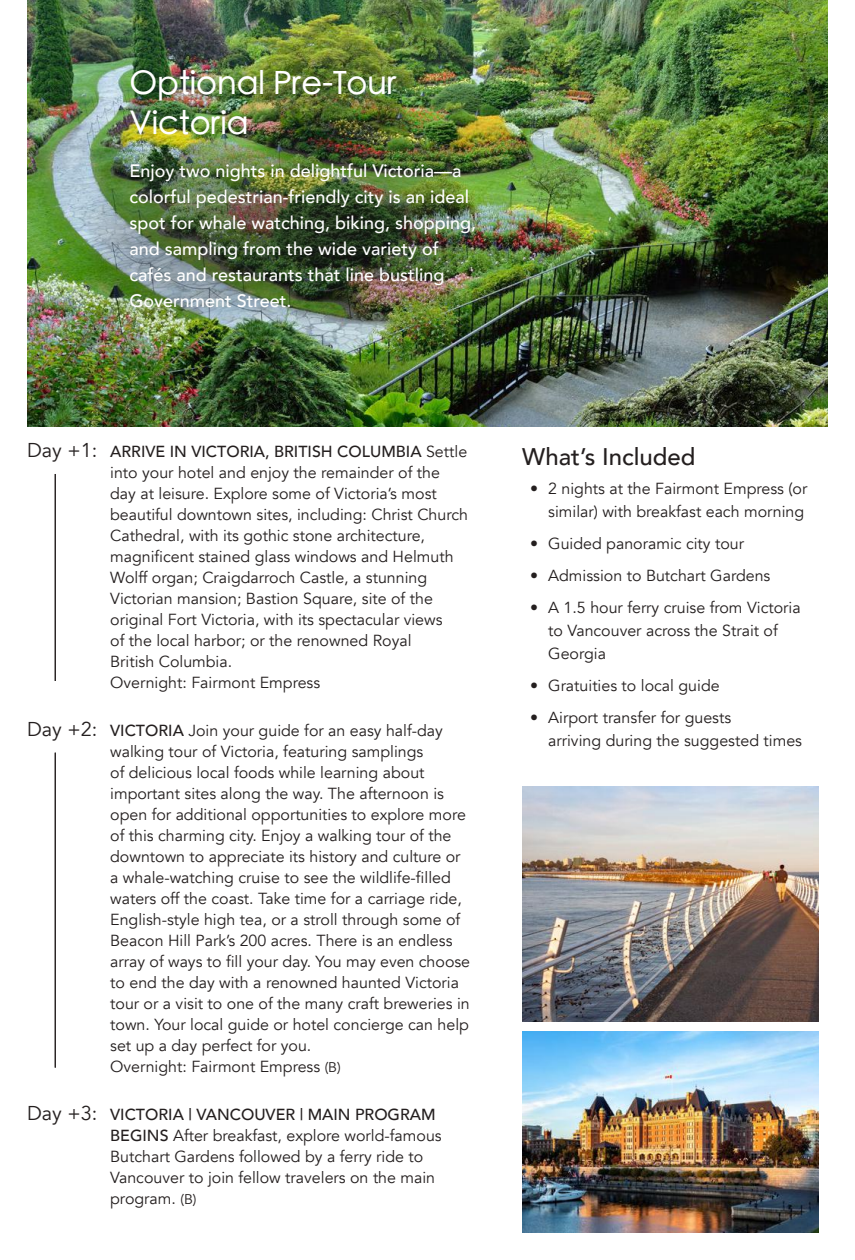
<style>
.page{position:relative;width:855px;height:1260px;background:#fff}
.page>*{position:absolute;margin:0;border:0;box-sizing:border-box;transform-origin:0 0}
.t1{font:500 32px/40px "ST Heiti TC";color:#fff}
.t2{font:500 24px "Avenir";color:#241f1f}
.t3{font:500 18px/26px "Avenir";color:#fff}
.t4{font:16px/21px "Avenir";color:#241f1f}
.s1{font-size:20px}
.s2{font-weight:500}
.s3{font-size:14px}
</style>
<div class="page">
<img style="left:27px;top:0;width:801px;height:427px">
<img style="left:522px;top:1032px;width:297px;height:201px">
<hr style="left:55px;top:474px;width:1px;height:207px;background:#241f1f">
<hr style="left:55px;top:753px;width:1px;height:315px;background:#241f1f">
<img style="left:522px;top:787px;width:297px;height:235px">
<img style="left:88px;top:143px;width:378px;height:181px">
<h1 class="t1" style="left:129px;top:64px;width:269px">Optional Pre-Tour<br>Victoria</h1>
<p class="t3" style="left:129px;top:157px;width:348px">Enjoy two nights in delightful Victoria—a colorful pedestrian-friendly city is an ideal spot for whale watching, biking, shopping, and sampling from the wide variety of cafés and restaurants that line bustling Government Street.</p>
<p class="t4" style="left:110px;top:441px;width:359px;text-indent:-83px"><span class="s1">Day +1:</span> <span class="s2">ARRIVE IN VICTORIA, BRITISH COLUMBIA</span> Settle into your hotel and enjoy the remainder of the day at leisure. Explore some of Victoria’s most beautiful downtown sites, including: Christ Church Cathedral, with its gothic stone architecture, magnificent stained glass windows and Helmuth Wolff organ; Craigdarroch Castle, a stunning Victorian mansion; Bastion Square, site of the original Fort Victoria, with its spectacular views<br>of the local harbor; or the renowned Royal<br>British Columbia.<br>Overnight: Fairmont Empress</p>
<p class="t4" style="left:110px;top:720px;width:362px;text-indent:-83px"><span class="s1">Day +2:</span> <span class="s2">VICTORIA</span> Join your guide for an easy half-day walking tour of Victoria, featuring samplings<br>of delicious local foods while learning about important sites along the way. The afternoon is open for additional opportunities to explore more of this charming city. Enjoy a walking tour of the downtown to appreciate its history and culture or a whale-watching cruise to see the wildlife-filled waters off the coast. Take time for a carriage ride, English-style high tea, or a stroll through some of Beacon Hill Park’s 200 acres. There is an endless array of ways to fill your day. You may even choose to end the day with a renowned haunted Victoria tour or a visit to one of the many craft breweries in town. Your local guide or hotel concierge can help set up a day perfect for you.<br>Overnight: Fairmont Empress <span class="s3">(B)</span></p>
<p class="t4" style="left:110px;top:1105px;width:333px;text-indent:-83px"><span class="s1">Day +3:</span> <span class="s2">VICTORIA | VANCOUVER | MAIN PROGRAM BEGINS</span> After breakfast, explore world-famous Butchart Gardens followed by a ferry ride to Vancouver to join fellow travelers on the main program. <span class="s3">(B)</span></p>
<h2 class="t2" style="left:522px;top:436px;width:175px">What’s Included</h2>
<p class="t4" style="left:530px;top:477px;width:279px;line-height:23px;text-align:right">• 2 nights at the Fairmont Empress (or similar) with breakfast each morning</p>
<p class="t4" style="left:530px;top:533px;width:215px">• Guided panoramic city tour</p>
<p class="t4" style="left:530px;top:565px;width:242px">• Admission to Butchart Gardens</p>
<p class="t4" style="left:548px;top:596px;width:254px;line-height:23px;text-indent:-18px">• A 1.5 hour ferry cruise from Victoria to Vancouver across the Strait of<br>Georgia</p>
<p class="t4" style="left:530px;top:675px;width:191px">• Gratuities to local guide</p>
<p class="t4" style="left:548px;top:706px;width:255px;line-height:23px;text-indent:-18px">• Airport transfer for guests<br>arriving during the suggested times</p>
</div>
